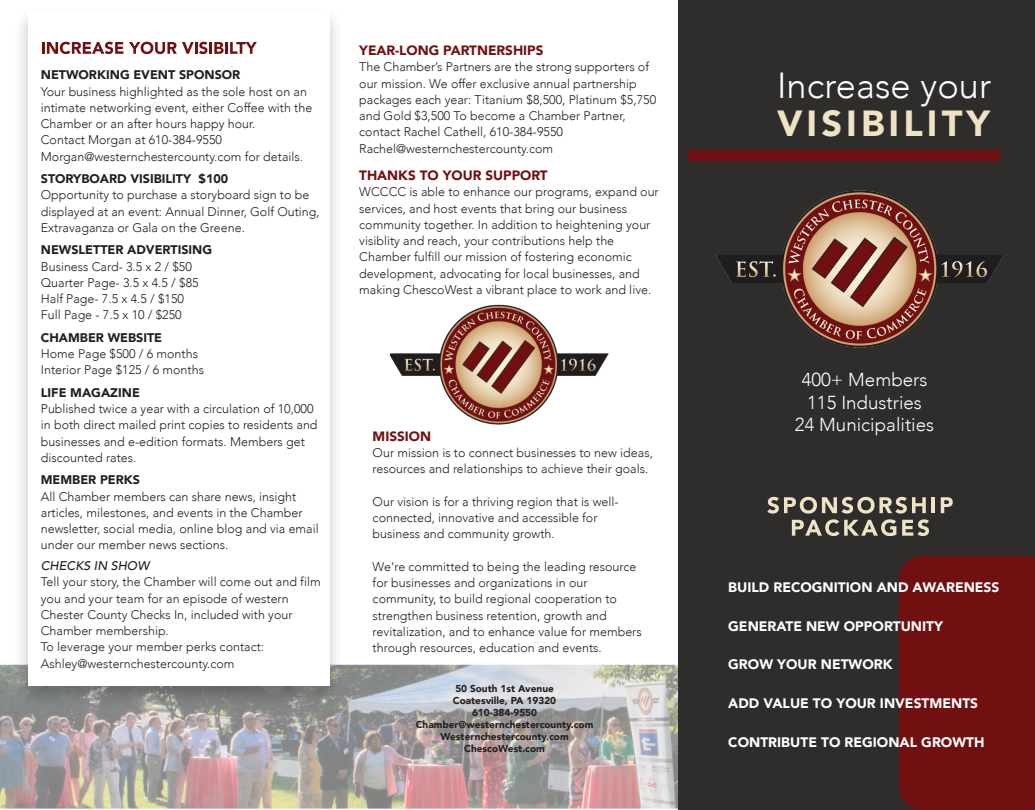
<style>
.page{position:relative;width:1035px;height:810px;background:#fff}
.page>*{position:absolute;margin:0;border:0;box-sizing:border-box;transform-origin:0 0}
.t1{font:300 36.25px "Avenir";letter-spacing:.005em;color:#fff}
.t2{font:900 36.25px "Avenir";letter-spacing:.11em;color:#efe3c6}
.t3{font:300 18.75px/22.5px "Avenir";color:#fff;text-align:center}
.t4{font:900 13.75px "Avenir";color:#fff}
.t5{font:900 13.5px "Avenir";color:#711011}
.t6{font:300 12.5px/16.2px "Avenir";color:#231f20}
.t7{font:900 12.5px "Avenir";color:#231f20}
.t8{font:italic 500 12.5px "Avenir";color:#231f20}
.t9{font:900 10px/12px "Avenir";color:#231f20;text-align:center}
</style>
<div class="page">
<img style="left:0;top:499px;width:679px;height:311px">
<div style="left:679px;top:0;width:356px;height:810px;background:#2f2d2c"></div>
<div style="left:688px;top:150px;width:313px;height:11px;background:#711011"></div>
<img style="left:9px;top:17px;width:340px;height:697px">
<div style="left:28px;top:11px;width:302px;height:675px;background:#fff"></div>
<img style="left:389px;top:304px;width:220px;height:121px">
<img style="left:716px;top:150px;width:289px;height:198px">
<svg style="left:42px;top:42px;width:81px;height:12px"></svg>
<svg style="left:129px;top:42px;width:128px;height:12px"></svg>
<hr style="left:932px;top:497px;width:3px;height:16px;background:#efe3c6">
<svg style="left:941px;top:497px;width:12px;height:16px"></svg>
<svg style="left:767px;top:497px;width:162px;height:39px"></svg>
<div style="left:899px;top:556px;width:136px;height:254px;background:#711011"></div>
<p class="t7" style="left:41px;top:64px;width:201px">NETWORKING EVENT SPONSOR</p>
<p class="t6" style="left:41px;top:83px;width:273px">Your business highlighted as the sole host on an intimate networking event, either Coffee with the Chamber or an after hours happy hour.<br>Contact Morgan at 610-384-9550<br>Morgan@westernchestercounty.com for details.</p>
<p class="t7" style="left:41px;top:168px;width:189px">STORYBOARD VISIBILITY $100</p>
<p class="t6" style="left:41px;top:187px;width:280px">Opportunity to purchase a storyboard sign to be displayed at an event: Annual Dinner, Golf Outing,<br>Extravaganza or Gala on the Greene.</p>
<p class="t7" style="left:41px;top:239px;width:173px">NEWSLETTER ADVERTISING</p>
<p class="t6" style="left:41px;top:258px;width:159px">Business Card- 3.5 x 2 / $50<br>Quarter Page- 3.5 x 4.5 / $85<br>Half Page- 7.5 x 4.5 / $150<br>Full Page - 7.5 x 10 / $250</p>
<p class="t7" style="left:41px;top:327px;width:123px">CHAMBER WEBSITE</p>
<p class="t6" style="left:41px;top:346px;width:165px">Home Page $500 / 6 months<br>Interior Page $125 / 6 months</p>
<p class="t7" style="left:41px;top:382px;width:101px">LIFE MAGAZINE</p>
<p class="t6" style="left:41px;top:401px;width:278px">Published twice a year with a circulation of 10,000 in both direct mailed print copies to residents and businesses and e-edition formats. Members get discounted rates.</p>
<p class="t7" style="left:41px;top:469px;width:101px">MEMBER PERKS</p>
<p class="t6" style="left:41px;top:488px;width:279px">All Chamber members can share news, insight articles, milestones, and events in the Chamber newsletter, social media, online blog and via email under our member news sections.</p>
<p class="t8" style="left:41px;top:558px;width:110px">CHECKS IN SHOW</p>
<p class="t6" style="left:41px;top:574px;width:281px">Tell your story, the Chamber will come out and film you and your team for an episode of western Chester County Checks In, included with your Chamber membership.<br>To leverage your member perks contact:<br>Ashley@westernchestercounty.com</p>
<p class="t5" style="left:359px;top:39px;width:186px">YEAR-LONG PARTNERSHIPS</p>
<p class="t6" style="left:359px;top:59px;width:298px">The Chamber’s Partners are the strong supporters of our mission. We offer exclusive annual partnership packages each year: Titanium $8,500, Platinum $5,750 and Gold $3,500 To become a Chamber Partner, contact Rachel Cathell, 610-384-9550<br>Rachel@westernchestercounty.com</p>
<p class="t5" style="left:359px;top:164px;width:190px">THANKS TO YOUR SUPPORT</p>
<p class="t6" style="left:359px;top:184px;width:301px">WCCCC is able to enhance our programs, expand our services, and host events that bring our business community together. In addition to heightening your visiblity and reach, your contributions help the Chamber fulfill our mission of fostering economic development, advocating for local businesses, and making ChescoWest a vibrant place to work and live.</p>
<p class="t5" style="left:373px;top:425px;width:60px">MISSION</p>
<p class="t6" style="left:373px;top:445px;width:282px">Our mission is to connect businesses to new ideas, resources and relationships to achieve their goals.</p>
<p class="t6" style="left:373px;top:493px;width:247px">Our vision is for a thriving region that is well&shy;connected, innovative and accessible for business and community growth.</p>
<p class="t6" style="left:373px;top:558px;width:271px">We're committed to being the leading resource for businesses and organizations in our community, to build regional cooperation to strengthen business retention, growth and revitalization, and to enhance value for members through resources, education and events.</p>
<p class="t9" style="left:416px;top:682px;width:179px">50 South 1st Avenue<br>Coatesville, PA 19320<br>610-384-9550<br>Chamber@westernchestercounty.com<br>Westernchestercounty.com<br>ChescoWest.com</p>
<h1 class="t1" style="left:777px;top:64px;width:216px">Increase your</h1>
<h1 class="t2" style="left:777px;top:93px;width:215px">VISIBILITY</h1>
<h2 class="t3" style="left:795px;top:368px;width:141px">400+ Members<br>115 Industries<br>24 Municipalities</h2>
<p class="t4" style="left:728px;top:575px;width:273px">BUILD RECOGNITION AND AWARENESS</p>
<p class="t4" style="left:728px;top:614px;width:216px">GENERATE NEW OPPORTUNITY</p>
<p class="t4" style="left:728px;top:653px;width:166px">GROW YOUR NETWORK</p>
<p class="t4" style="left:728px;top:691px;width:251px">ADD VALUE TO YOUR INVESTMENTS</p>
<p class="t4" style="left:728px;top:730px;width:258px">CONTRIBUTE TO REGIONAL GROWTH</p>
</div>
